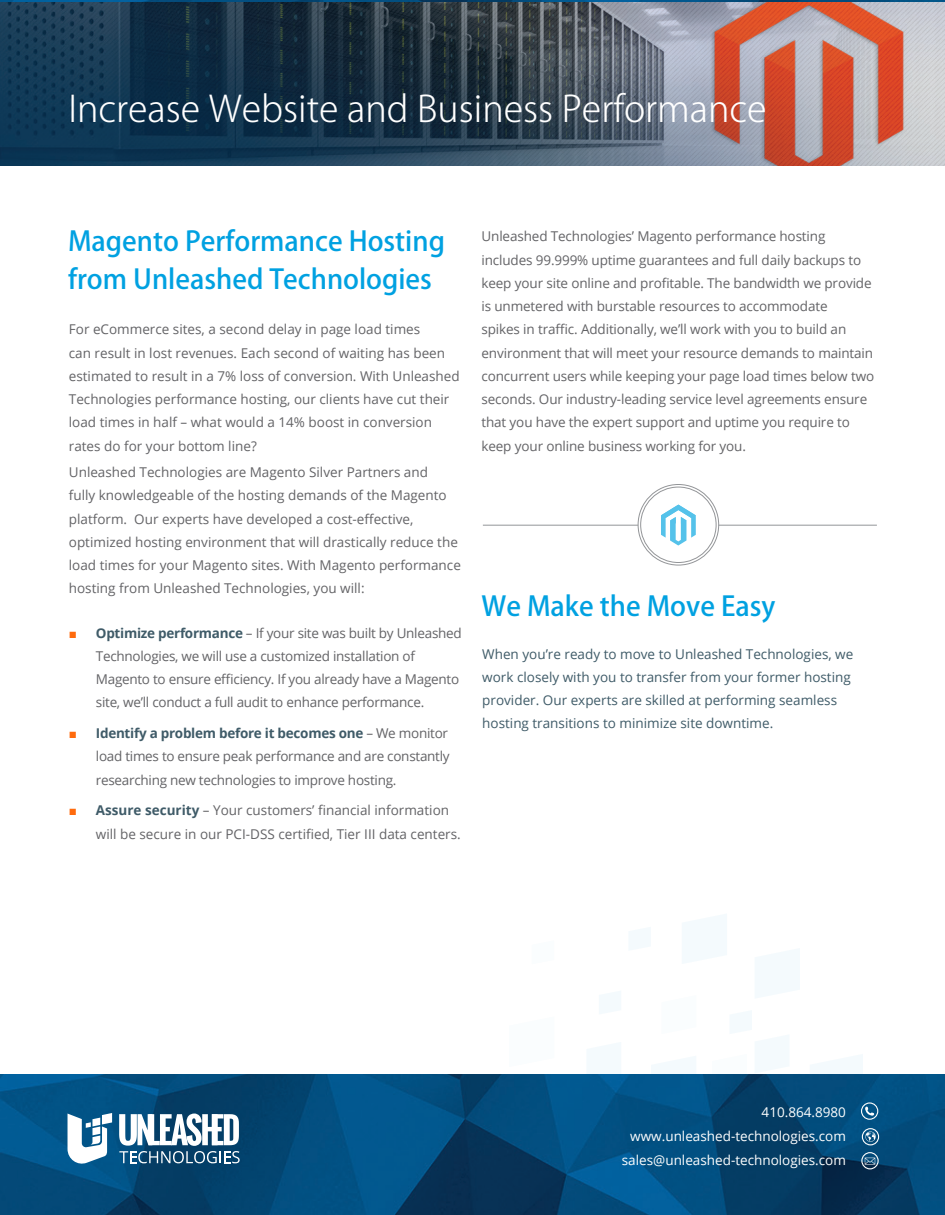
<style>
.page{position:relative;width:945px;height:1215px;background:#fff}
.page>*{position:absolute;margin:0;border:0;box-sizing:border-box;transform-origin:0 0}
.main_header{font:300 36px "Koz Go Pro";color:#fff}
.Subtitle_Text{font:500 27px/37.5px "Koz Go Pro";color:#00a1e1}
.Normal_Text{font:13.5px/23.2px "Open Sans";letter-spacing:-.01em;color:#636366}
.Normal_Text-2{font:13.5px/23.2px "Open Sans";color:#3f5b68}
.t1{font:13.5px/24px "Open Sans";color:#fff;text-align:right}
.s1{font-family:"Arial";color:#ff6b0d}
.s2{font-weight:700;color:#3f5b68}
</style>
<div class="page">
<img style="left:0;top:1074px;width:945px;height:141px">
<svg style="left:587px;top:1042px;width:34px;height:32px"></svg>
<svg style="left:730px;top:1011px;width:59px;height:62px"></svg>
<svg style="left:629px;top:928px;width:21px;height:22px"></svg>
<svg style="left:599px;top:991px;width:22px;height:23px"></svg>
<svg style="left:651px;top:1056px;width:45px;height:18px"></svg>
<svg style="left:810px;top:1055px;width:53px;height:19px"></svg>
<svg style="left:682px;top:914px;width:45px;height:49px"></svg>
<svg style="left:755px;top:949px;width:45px;height:49px"></svg>
<svg style="left:68px;top:1113px;width:44px;height:53px"></svg>
<svg style="left:119px;top:1114px;width:121px;height:49px"></svg>
<svg style="left:861px;top:1102px;width:17px;height:18px"></svg>
<svg style="left:862px;top:1128px;width:17px;height:17px"></svg>
<svg style="left:861px;top:1152px;width:18px;height:17px"></svg>
<img style="left:0;top:2px;width:945px;height:163px">
<hr style="left:483px;top:525px;width:156px;height:1px;background:#939598">
<hr style="left:715px;top:525px;width:162px;height:1px;background:#939598">
<svg style="left:638px;top:485px;width:81px;height:80px"></svg>
<div style="left:638px;top:484px;width:81px;height:81px;border:1px solid #939598;border-radius:50%"></div>
<div style="left:641px;top:487px;width:75px;height:76px;background:#fff;border-radius:50%"></div>
<div style="left:640px;top:487px;width:76px;height:76px;border:1px solid #939598;border-radius:50%"></div>
<svg style="left:661px;top:505px;width:35px;height:41px"></svg>
<p class="main_header" style="left:68px;top:85px;width:700px">Increase Website and Business Performance</p>
<p class="Subtitle_Text" style="left:68px;top:224px;width:378px">Magento Performance Hosting from Unleashed Technologies</p>
<p class="Normal_Text" style="left:69px;top:317px;width:392px">For eCommerce sites, a second delay in page load times<br>can result in lost revenues. Each second of waiting has been estimated to result in a 7% loss of conversion. With Unleashed Technologies performance hosting, our clients have cut their load times in half – what would a 14% boost in conversion rates do for your bottom line?</p>
<p class="Normal_Text" style="left:69px;top:460px;width:394px">Unleashed Technologies are Magento Silver Partners and<br>fully knowledgeable of the hosting demands of the Magento platform. Our experts have developed a cost-effective, optimized hosting environment that will drastically reduce the load times for your Magento sites. With Magento performance hosting from Unleashed Technologies, you will:</p>
<p class="Normal_Text" style="left:96px;top:621px;width:367px;text-indent:-27px"><span class="s1">■</span> <span class="s2">Optimize performance</span> – If your site was built by Unleashed Technologies, we will use a customized installation of Magento to ensure efficiency. If you already have a Magento site, we’ll conduct a full audit to enhance performance.</p>
<p class="Normal_Text" style="left:96px;top:721px;width:355px;text-indent:-27px"><span class="s1">■</span> <span class="s2">Identify a problem before it becomes one</span> – We monitor load times to ensure peak performance and are constantly researching new technologies to improve hosting.</p>
<p class="Normal_Text" style="left:96px;top:798px;width:366px;text-indent:-27px"><span class="s1">■</span> <span class="s2">Assure security</span> – Your customers’ financial information will be secure in our PCI-DSS certified, Tier III data centers.</p>
<p class="Normal_Text" style="left:482px;top:224px;width:394px">Unleashed Technologies’ Magento performance hosting includes 99.999% uptime guarantees and full daily backups to keep your site online and profitable. The bandwidth we provide is unmetered with burstable resources to accommodate<br>spikes in traffic. Additionally, we’ll work with you to build an environment that will meet your resource demands to maintain concurrent users while keeping your page load times below two seconds. Our industry-leading service level agreements ensure that you have the expert support and uptime you require to keep your online business working for you.</p>
<p class="Subtitle_Text" style="left:482px;top:588px;width:296px">We Make the Move Easy</p>
<p class="Normal_Text-2" style="left:482px;top:642px;width:373px">When you’re ready to move to Unleashed Technologies, we work closely with you to transfer from your former hosting provider. Our experts are skilled at performing seamless hosting transitions to minimize site downtime.</p>
<p class="t1" style="left:622px;top:1099px;width:226px">410.864.8980 www.unleashed-technologies.com sales@unleashed-technologies.com</p>
</div>
